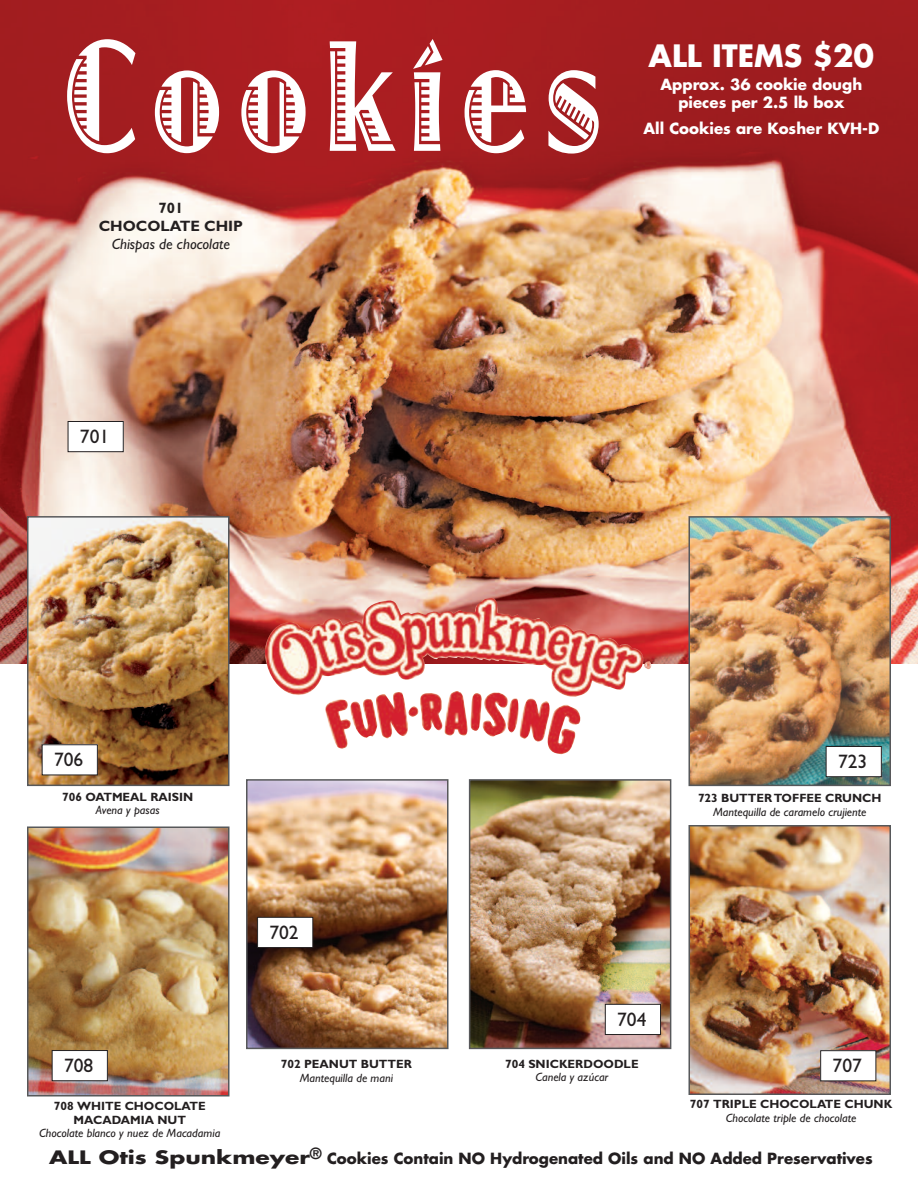
<style>
.page{position:relative;width:918px;height:1188px;background:#fff}
.page>*{position:absolute;margin:0;border:0;box-sizing:border-box;transform-origin:0 0}
.t1{font:164.25px "Jazz Let Plain";letter-spacing:.15em;color:#fff;scale:.67 1}
.t2{font:700 30px "Futura Std";color:#fff}
.t3{font:19.5px "Gill Sans";color:#231f20}
.t4{font:700 15px "Futura Std";color:#231f20}
.t5{font:700 15px/18px "Futura Std";color:#fff;text-align:center}
.t6{font:italic 15px "Gill Sans";color:#231f20}
.t7{font:700 15px/18px "Gill Sans";color:#231f20;text-align:center}
.t8{font:italic 12px "Gill Sans";color:#231f20}
.t9{font:700 12px/13.5px "Gill Sans";color:#231f20;text-align:center}
.s1{font-size:18px}
</style>
<div class="page">
<img style="left:0;top:0;width:918px;height:663px">
<img style="left:30px;top:829px;width:197px;height:264px">
<div style="left:27px;top:826px;width:203px;height:270px;border:2px solid #57585a"></div>
<img style="left:691px;top:828px;width:197px;height:264px">
<div style="left:688px;top:825px;width:203px;height:270px;border:2px solid #57585a"></div>
<img style="left:30px;top:519px;width:197px;height:264px">
<div style="left:27px;top:516px;width:203px;height:270px;border:2px solid #57585a"></div>
<img style="left:249px;top:782px;width:197px;height:264px">
<div style="left:246px;top:779px;width:203px;height:270px;border:2px solid #57585a"></div>
<img style="left:472px;top:782px;width:196px;height:264px">
<div style="left:469px;top:779px;width:202px;height:270px;border:2px solid #57585a"></div>
<img style="left:691px;top:519px;width:197px;height:264px">
<div style="left:688px;top:516px;width:203px;height:270px;border:2px solid #57585a"></div>
<img style="left:265px;top:598px;width:386px;height:147px">
<div style="left:826px;top:746px;width:55px;height:31px;background:#fff"></div>
<div style="left:826px;top:746px;width:56px;height:31px;border:1px solid #231f20"></div>
<div style="left:821px;top:1051px;width:55px;height:30px;background:#fff"></div>
<div style="left:820px;top:1050px;width:56px;height:31px;border:1px solid #231f20"></div>
<div style="left:68px;top:422px;width:55px;height:30px;background:#fff"></div>
<div style="left:68px;top:421px;width:56px;height:31px;border:1px solid #231f20"></div>
<div style="left:42px;top:745px;width:55px;height:30px;background:#fff"></div>
<div style="left:42px;top:744px;width:56px;height:31px;border:1px solid #231f20"></div>
<div style="left:52px;top:1051px;width:55px;height:30px;background:#fff"></div>
<div style="left:52px;top:1050px;width:56px;height:31px;border:1px solid #231f20"></div>
<div style="left:258px;top:917px;width:55px;height:31px;background:#fff"></div>
<div style="left:257px;top:917px;width:56px;height:31px;border:1px solid #231f20"></div>
<div style="left:605px;top:1004px;width:56px;height:31px;background:#fff"></div>
<div style="left:605px;top:1004px;width:56px;height:31px;border:1px solid #231f20"></div>
<h1 class="t1" style="left:63px;top:-2px;width:805px">Cookies</h1>
<p class="t7" style="left:99px;top:199px;width:146px">701<br>CHOCOLATE CHIP</p>
<p class="t6" style="left:112px;top:235px;width:120px">Chispas de chocolate</p>
<h2 class="t2" style="left:649px;top:42px;width:227px">ALL ITEMS $20</h2>
<p class="t5" style="left:661px;top:77px;width:203px">Approx. 36 cookie dough pieces per 2.5 lb box</p>
<p class="t5" style="left:644px;top:121px;width:237px">All Cookies are Kosher KVH-D</p>
<h3 class="t3" style="left:80px;top:425px;width:31px">701</h3>
<h3 class="t3" style="left:54px;top:748px;width:31px">706</h3>
<p class="t9" style="left:62px;top:790px;width:132px">706 OATMEAL RAISIN</p>
<p class="t8" style="left:96px;top:803px;width:65px">Avena y pasas</p>
<h3 class="t3" style="left:269px;top:921px;width:31px">702</h3>
<h3 class="t3" style="left:838px;top:750px;width:31px">723</h3>
<p class="t9" style="left:698px;top:791px;width:185px">723 BUTTERTOFFEE CRUNCH</p>
<p class="t8" style="left:713px;top:804px;width:155px">Mantequilla de caramelo crujiente</p>
<h3 class="t3" style="left:617px;top:1008px;width:31px">704</h3>
<h3 class="t3" style="left:64px;top:1054px;width:31px">708</h3>
<p class="t9" style="left:54px;top:1099px;width:153px">708 WHITE CHOCOLATE<br>MACADAMIA NUT</p>
<p class="t8" style="left:39px;top:1126px;width:183px">Chocolate blanco y nuez de Macadamia</p>
<p class="t9" style="left:281px;top:1057px;width:133px">702 PEANUT BUTTER</p>
<p class="t8" style="left:300px;top:1070px;width:95px">Mantequilla de mani</p>
<p class="t9" style="left:505px;top:1057px;width:135px">704 SNICKERDOODLE</p>
<p class="t8" style="left:535px;top:1070px;width:74px">Canela y azúcar</p>
<h3 class="t3" style="left:833px;top:1054px;width:31px">707</h3>
<p class="t9" style="left:690px;top:1098px;width:204px">707 TRIPLE CHOCOLATE CHUNK</p>
<p class="t8" style="left:726px;top:1111px;width:132px">Chocolate triple de chocolate</p>
<p class="t4" style="left:49px;top:1151px;width:825px"><span class="s1">ALL Otis Spunkmeyer</span>® Cookies Contain NO Hydrogenated Oils and NO Added Preservatives</p>
</div>
